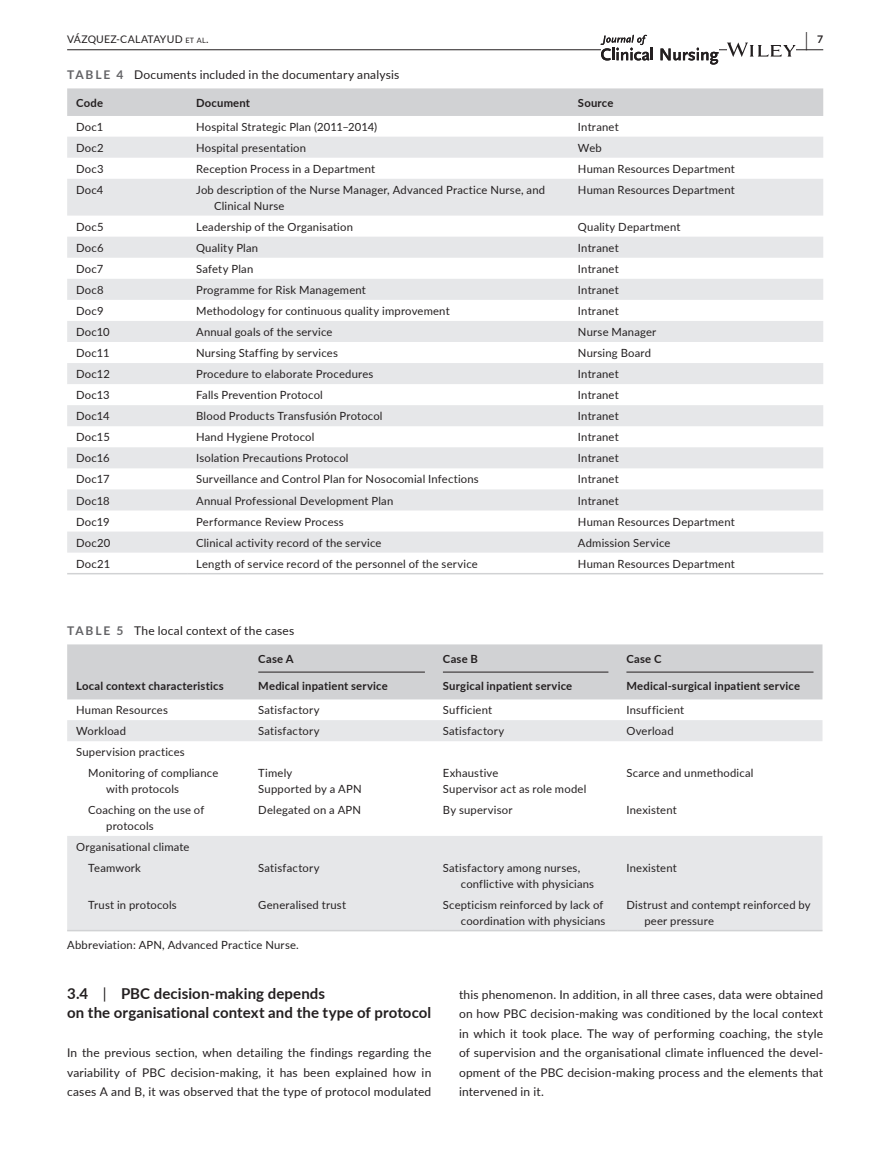
<style>
.page{position:relative;width:893px;height:1174px;background:#fff}
.page>*{position:absolute;margin:0;border:0;box-sizing:border-box;transform-origin:0 0}
.t1{font:700 19.5px "Lato";color:#231f20;scale:.43 1}
.t2{font:700 15px/19.5px "Lato";letter-spacing:.01em;color:#231f20}
.t3{font:12px/19.5px "Lato";letter-spacing:.015em;color:#231f20;text-align:justify}
.t4{font:11.25px/15.8px "Lato";letter-spacing:.015em;color:#231f20}
.t5{font:700 11.25px "Lato";letter-spacing:.02em;color:#231f20}
.t6{font:10.5px "Lato";letter-spacing:.02em;color:#231f20}
.s1{font-size:7.35px}
.s2{font-weight:700;color:#636366}
.s3{font-weight:400}
</style>
<div class="page">
<hr style="left:67px;top:49px;width:756px;height:1px;background:#231f20">
<div style="left:601px;top:35px;width:117px;height:30px;background:#fff"></div>
<svg style="left:601px;top:35px;width:52px;height:25px"></svg>
<svg style="left:660px;top:48px;width:58px;height:17px"></svg>
<svg style="left:727px;top:43px;width:69px;height:14px"></svg>
<div style="left:67px;top:88px;width:756px;height:28px;background:#d1d2d4"></div>
<svg style="left:67px;top:137px;width:756px;height:415px;fill:#e6e7e9"></svg>
<hr style="left:67px;top:573px;width:120px;height:1px;background:#d1d2d4">
<hr style="left:187px;top:573px;width:382px;height:1px;background:#d1d2d4">
<hr style="left:569px;top:573px;width:254px;height:1px;background:#d1d2d4">
<div style="left:67px;top:644px;width:755px;height:55px;background:#d1d2d4"></div>
<svg style="left:67px;top:720px;width:755px;height:210px;fill:#e6e7e9"></svg>
<hr style="left:67px;top:930px;width:182px;height:1px;background:#d1d2d4">
<hr style="left:249px;top:930px;width:185px;height:1px;background:#d1d2d4">
<hr style="left:434px;top:930px;width:183px;height:1px;background:#d1d2d4">
<hr style="left:617px;top:930px;width:205px;height:1px;background:#d1d2d4">
<hr style="left:258px;top:671px;width:167px;height:1px;background:#231f20">
<hr style="left:443px;top:671px;width:165px;height:1px;background:#231f20">
<hr style="left:626px;top:671px;width:187px;height:1px;background:#231f20">
<p class="t6" style="left:67px;top:32px;width:143px">VÁZQUEZ-CALATAYUD <span class="s1">et al</span> .</p>
<h1 class="t1" style="left:805px;top:25px;width:43px">| <sup>7</sup></h1>
<p class="t3" style="left:67px;top:64px;width:334px"><span class="s2">TABLE 4</span> Documents included in the documentary analysis</p>
<p class="t5" style="left:76px;top:94px;width:28px">Code</p>
<p class="t5" style="left:196px;top:94px;width:56px">Document</p>
<p class="t5" style="left:578px;top:94px;width:37px">Source</p>
<p class="t4" style="left:76px;top:118px;width:29px">Doc1</p>
<p class="t4" style="left:196px;top:118px;width:183px">Hospital Strategic Plan (2011–2014)</p>
<p class="t4" style="left:578px;top:118px;width:42px">Intranet</p>
<p class="t4" style="left:76px;top:139px;width:29px">Doc2</p>
<p class="t4" style="left:196px;top:139px;width:112px">Hospital presentation</p>
<p class="t4" style="left:578px;top:139px;width:25px">Web</p>
<p class="t4" style="left:76px;top:160px;width:29px">Doc3</p>
<p class="t4" style="left:196px;top:160px;width:181px">Reception Process in a Department</p>
<p class="t4" style="left:578px;top:160px;width:158px">Human Resources Department</p>
<p class="t4" style="left:76px;top:181px;width:29px">Doc4</p>
<p class="t4" style="left:214px;top:181px;width:333px;text-indent:-18px">Job description of the Nurse Manager, Advanced Practice Nurse, and<br>Clinical Nurse</p>
<p class="t4" style="left:578px;top:181px;width:158px">Human Resources Department</p>
<p class="t4" style="left:76px;top:218px;width:29px">Doc5</p>
<p class="t4" style="left:196px;top:218px;width:158px">Leadership of the Organisation</p>
<p class="t4" style="left:578px;top:218px;width:104px">Quality Department</p>
<p class="t4" style="left:76px;top:239px;width:29px">Doc6</p>
<p class="t4" style="left:196px;top:239px;width:64px">Quality Plan</p>
<p class="t4" style="left:578px;top:239px;width:42px">Intranet</p>
<p class="t4" style="left:76px;top:260px;width:29px">Doc7</p>
<p class="t4" style="left:196px;top:260px;width:59px">Safety Plan</p>
<p class="t4" style="left:578px;top:260px;width:42px">Intranet</p>
<p class="t4" style="left:76px;top:281px;width:29px">Doc8</p>
<p class="t4" style="left:196px;top:281px;width:171px">Programme for Risk Management</p>
<p class="t4" style="left:578px;top:281px;width:42px">Intranet</p>
<p class="t4" style="left:76px;top:302px;width:29px">Doc9</p>
<p class="t4" style="left:196px;top:302px;width:255px">Methodology for continuous quality improvement</p>
<p class="t4" style="left:578px;top:302px;width:42px">Intranet</p>
<p class="t4" style="left:76px;top:323px;width:35px">Doc10</p>
<p class="t4" style="left:196px;top:323px;width:138px">Annual goals of the service</p>
<p class="t4" style="left:578px;top:323px;width:80px">Nurse Manager</p>
<p class="t4" style="left:76px;top:345px;width:35px">Doc11</p>
<p class="t4" style="left:196px;top:345px;width:143px">Nursing Staffing by services</p>
<p class="t4" style="left:578px;top:345px;width:75px">Nursing Board</p>
<p class="t4" style="left:76px;top:366px;width:35px">Doc12</p>
<p class="t4" style="left:196px;top:366px;width:179px">Procedure to elaborate Procedures</p>
<p class="t4" style="left:578px;top:366px;width:42px">Intranet</p>
<p class="t4" style="left:76px;top:387px;width:35px">Doc13</p>
<p class="t4" style="left:196px;top:387px;width:128px">Falls Prevention Protocol</p>
<p class="t4" style="left:578px;top:387px;width:42px">Intranet</p>
<p class="t4" style="left:76px;top:408px;width:35px">Doc14</p>
<p class="t4" style="left:196px;top:408px;width:188px">Blood Products Transfusión Protocol</p>
<p class="t4" style="left:578px;top:408px;width:42px">Intranet</p>
<p class="t4" style="left:76px;top:429px;width:35px">Doc15</p>
<p class="t4" style="left:196px;top:429px;width:120px">Hand Hygiene Protocol</p>
<p class="t4" style="left:578px;top:429px;width:42px">Intranet</p>
<p class="t4" style="left:76px;top:450px;width:35px">Doc16</p>
<p class="t4" style="left:196px;top:450px;width:154px">Isolation Precautions Protocol</p>
<p class="t4" style="left:578px;top:450px;width:42px">Intranet</p>
<p class="t4" style="left:76px;top:471px;width:35px">Doc17</p>
<p class="t4" style="left:196px;top:471px;width:284px">Surveillance and Control Plan for Nosocomial Infections</p>
<p class="t4" style="left:578px;top:471px;width:42px">Intranet</p>
<p class="t4" style="left:76px;top:492px;width:35px">Doc18</p>
<p class="t4" style="left:196px;top:492px;width:199px">Annual Professional Development Plan</p>
<p class="t4" style="left:578px;top:492px;width:42px">Intranet</p>
<p class="t4" style="left:76px;top:513px;width:35px">Doc19</p>
<p class="t4" style="left:196px;top:513px;width:149px">Performance Review Process</p>
<p class="t4" style="left:578px;top:513px;width:158px">Human Resources Department</p>
<p class="t4" style="left:76px;top:534px;width:36px">Doc20</p>
<p class="t4" style="left:196px;top:534px;width:187px">Clinical activity record of the service</p>
<p class="t4" style="left:578px;top:534px;width:94px">Admission Service</p>
<p class="t4" style="left:76px;top:555px;width:36px">Doc21</p>
<p class="t4" style="left:196px;top:555px;width:283px">Length of service record of the personnel of the service</p>
<p class="t4" style="left:578px;top:555px;width:158px">Human Resources Department</p>
<p class="t3" style="left:67px;top:620px;width:229px"><span class="s2">TABLE 5</span> The local context of the cases</p>
<p class="t5" style="left:76px;top:678px;width:149px">Local context characteristics</p>
<p class="t5" style="left:258px;top:650px;width:37px">Case A</p>
<p class="t5" style="left:443px;top:650px;width:37px">Case B</p>
<p class="t5" style="left:626px;top:650px;width:37px">Case C</p>
<p class="t5" style="left:258px;top:678px;width:131px">Medical inpatient service</p>
<p class="t5" style="left:443px;top:678px;width:131px">Surgical inpatient service</p>
<p class="t5" style="left:626px;top:678px;width:175px">Medical-surgical inpatient service</p>
<p class="t4" style="left:76px;top:701px;width:93px">Human Resources</p>
<p class="t4" style="left:258px;top:701px;width:63px">Satisfactory</p>
<p class="t4" style="left:443px;top:701px;width:51px">Sufficient</p>
<p class="t4" style="left:626px;top:701px;width:59px">Insufficient</p>
<p class="t4" style="left:76px;top:722px;width:51px">Workload</p>
<p class="t4" style="left:258px;top:722px;width:63px">Satisfactory</p>
<p class="t4" style="left:443px;top:722px;width:63px">Satisfactory</p>
<p class="t4" style="left:626px;top:722px;width:49px">Overload</p>
<p class="t4" style="left:88px;top:741px;width:132px;line-height:21px;text-indent:-12px">Supervision practices<br>Monitoring of compliance</p>
<p class="t4" style="left:106px;top:780px;width:74px">with protocols</p>
<p class="t4" style="left:258px;top:765px;width:105px">Timely<br>Supported by a APN</p>
<p class="t4" style="left:443px;top:765px;width:145px">Exhaustive<br>Supervisor act as role model</p>
<p class="t4" style="left:626px;top:765px;width:129px">Scarce and unmethodical</p>
<p class="t4" style="left:106px;top:801px;width:100px;text-indent:-18px">Coaching on the use of protocols</p>
<p class="t4" style="left:258px;top:801px;width:104px">Delegated on a APN</p>
<p class="t4" style="left:443px;top:801px;width:71px">By supervisor</p>
<p class="t4" style="left:626px;top:801px;width:52px">Inexistent</p>
<p class="t4" style="left:88px;top:836px;width:103px;line-height:21px;text-indent:-12px">Organisational climate<br>Teamwork</p>
<p class="t4" style="left:258px;top:859px;width:63px">Satisfactory</p>
<p class="t4" style="left:461px;top:859px;width:135px;text-indent:-18px">Satisfactory among nurses, conflictive with physicians</p>
<p class="t4" style="left:626px;top:859px;width:52px">Inexistent</p>
<p class="t4" style="left:88px;top:896px;width:90px">Trust in protocols</p>
<p class="t4" style="left:258px;top:896px;width:89px">Generalised trust</p>
<p class="t4" style="left:443px;top:896px;width:164px;text-align:right">Scepticism reinforced by lack of coordination with physicians</p>
<p class="t4" style="left:644px;top:896px;width:168px;text-indent:-18px">Distrust and contempt reinforced by peer pressure</p>
<p class="t4" style="left:67px;top:937px;width:233px">Abbreviation: APN, Advanced Practice Nurse.</p>
<h2 class="t2" style="left:67px;top:982px;width:366px">3.4 <span class="s3">|</span> PBC decision-making depends<br>on the organisational context and the type of protocol</h2>
<p class="t3" style="left:67px;top:1042px;width:366px">In the previous section, when detailing the findings regarding the variability of PBC decision-making, it has been explained how in cases A and B, it was observed that the type of protocol modulated</p>
<p class="t3" style="left:459px;top:984px;width:366px">this phenomenon. In addition, in all three cases, data were obtained on how PBC decision-making was conditioned by the local context in which it took place. The way of performing coaching, the style of supervision and the organisational climate influenced the devel&shy;opment of the PBC decision-making process and the elements that intervened in it.</p>
</div>
